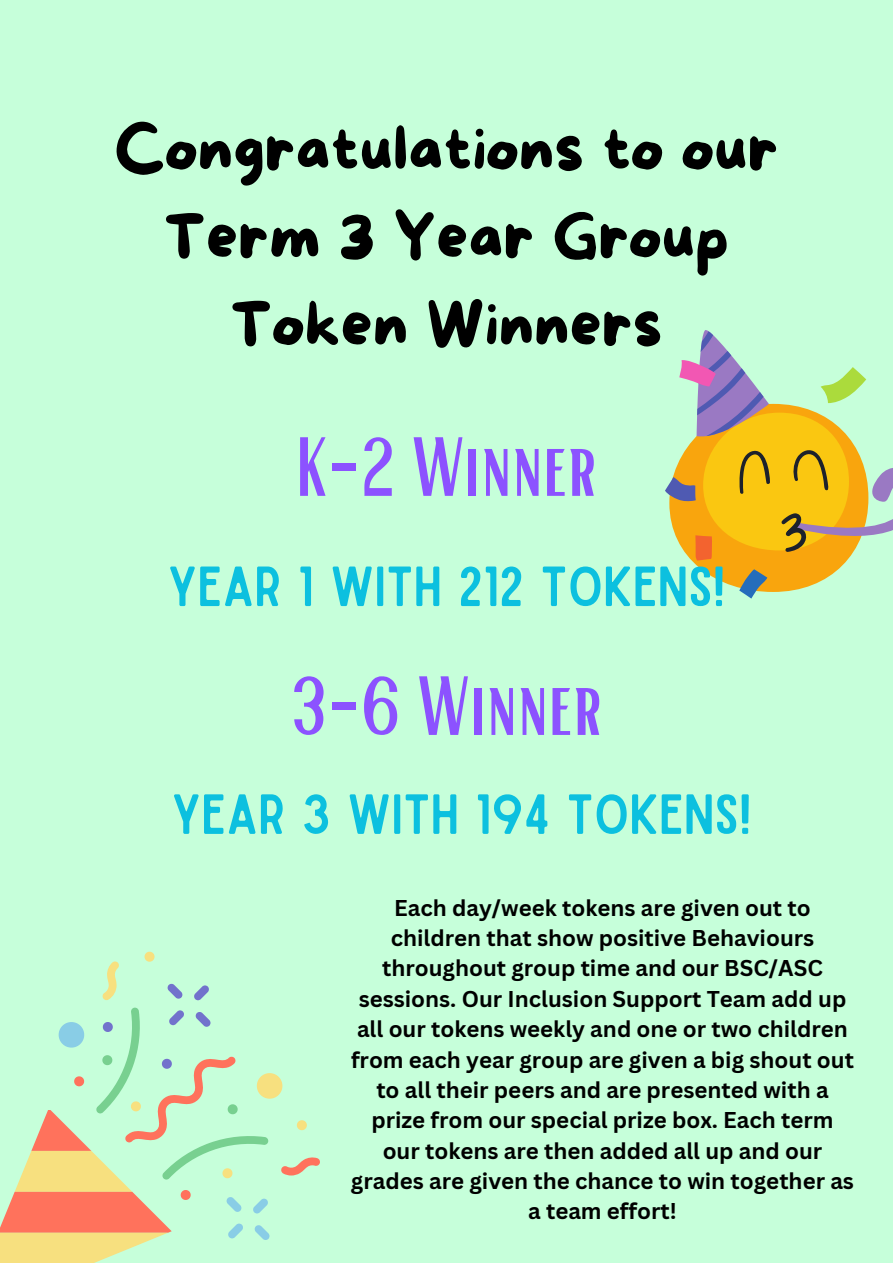
<style>
.page{position:relative;width:893px;height:1264px;background:#fff}
.page>*{position:absolute;margin:0;border:0;box-sizing:border-box;transform-origin:0 0}
.t1{font:80.85px "Bright";color:#8c52ff}
.t2{font:63px/87.8px "More Sugar";color:#000;text-align:center}
.t3{font:54px "Sailors";color:#0cc0df}
.t4{font:700 22.2px/30.3px "Canva Sans";color:#000;text-align:center}
</style>
<div class="page">
<div style="left:0;top:0;width:892px;height:1262px;background:#c6ffda"></div>
<svg style="left:144px;top:951px;width:10px;height:10px"></svg>
<svg style="left:102px;top:961px;width:17px;height:39px"></svg>
<svg style="left:194px;top:985px;width:15px;height:15px"></svg>
<svg style="left:167px;top:983px;width:16px;height:15px"></svg>
<svg style="left:0;top:1007px;width:320px;height:255px"></svg>
<svg style="left:665px;top:330px;width:227px;height:268px"></svg>
<p class="t2" style="left:114px;top:108px;width:665px">Congratulations to our<br>Term 3 Year Group<br>Token Winners</p>
<p class="t1" style="left:295px;top:415px;width:303px">K-2 Winner</p>
<p class="t3" style="left:167px;top:566px;width:559px">YEAR 1 WITH 212 TOKENS!</p>
<p class="t1" style="left:290px;top:654px;width:314px">3-6 Winner</p>
<p class="t3" style="left:171px;top:794px;width:581px">YEAR 3 WITH 194 TOKENS!</p>
<p class="t4" style="left:351px;top:892px;width:504px">Each day/week tokens are given out to children that show positive Behaviours throughout group time and our BSC/ASC sessions. Our Inclusion Support Team add up all our tokens weekly and one or two children from each year group are given a big shout out to all their peers and are presented with a prize from our special prize box. Each term our tokens are then added all up and our grades are given the chance to win together as a team effort!</p>
</div>
